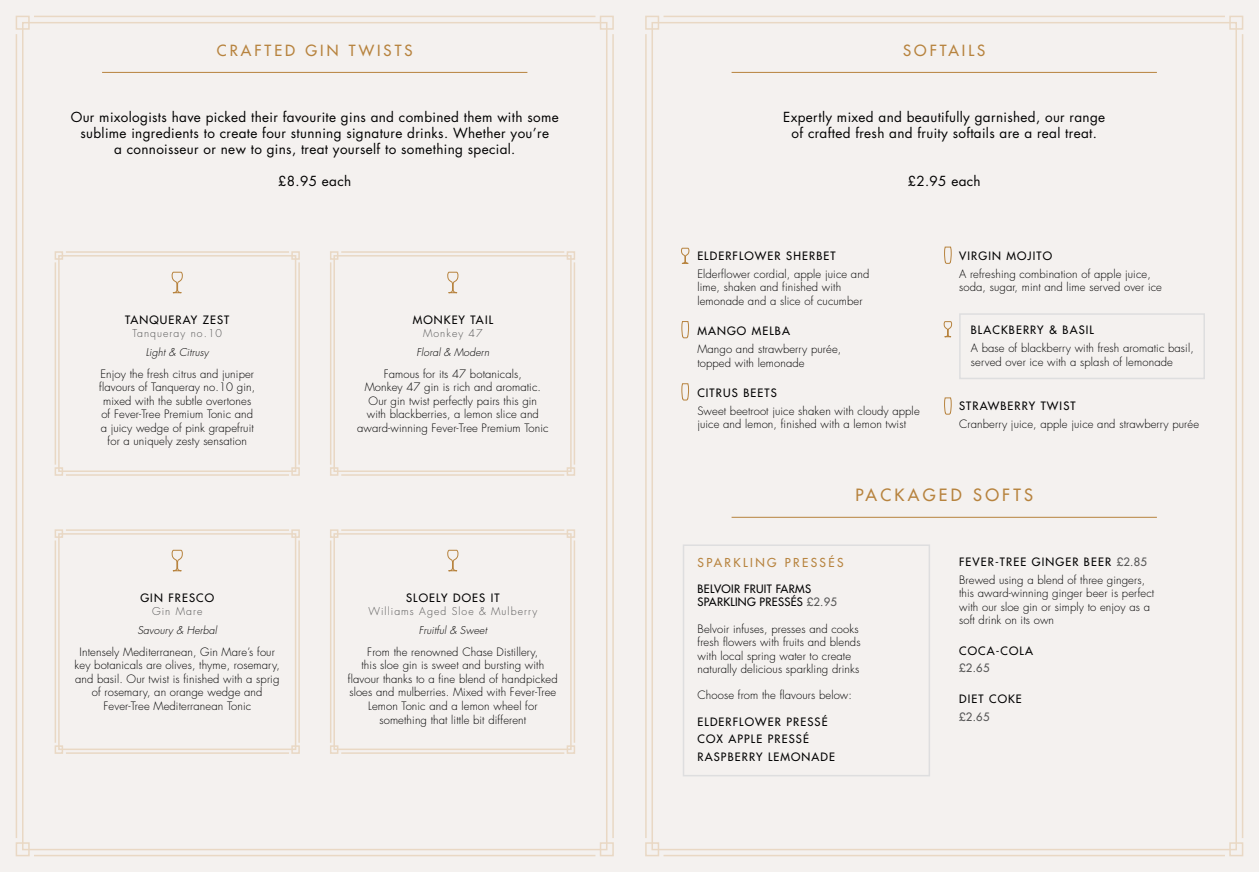
<style>
.page{position:relative;width:1259px;height:872px;background:#f4f1ef}
.page>*{position:absolute;margin:0;border:0;box-sizing:border-box;transform-origin:0 0}
.t1{font:500 16.5px "Futura Std";letter-spacing:.2em;color:#b7833e}
.t2{font:500 15px "Futura Std";letter-spacing:.2em;color:#b7833e}
.t3{font:13.5px/16.2px "Futura Std";letter-spacing:.025em;color:#000;text-align:center}
.t4{font:500 12px "Futura Std";letter-spacing:.2em;color:#b7833e}
.t5{font:300 11.25px/13.5px "Futura Std";letter-spacing:.01em;color:#000}
.t6{font:500 11.25px/17.7px "Futura Std";letter-spacing:.1em;color:#000}
.t7{font:500 11.25px/13.5px "Futura Std";letter-spacing:.025em;color:#000}
.t8{font:500 11.25px "Futura Std";color:#565656}
.t9{font:300 10.5px "Futura Std";letter-spacing:.1em;color:#565656}
.t10{font:italic 300 10.5px "Futura Std";letter-spacing:.01em;color:#000}
.s1{color:#565656}
.s2{font-weight:500}
.s3{font-weight:500;color:#565656}
</style>
<div class="page">
<hr style="left:102px;top:72px;width:425px;height:1px;background:#b7833e">
<hr style="left:731px;top:72px;width:426px;height:1px;background:#b7833e">
<div style="left:683px;top:544px;width:247px;height:232px;border:2px solid #dededf"></div>
<hr style="left:731px;top:517px;width:426px;height:1px;background:#b7833e">
<svg style="left:681px;top:247px;width:8px;height:17px"></svg>
<svg style="left:681px;top:321px;width:8px;height:18px"></svg>
<svg style="left:681px;top:383px;width:8px;height:18px"></svg>
<svg style="left:944px;top:397px;width:8px;height:18px"></svg>
<svg style="left:944px;top:246px;width:8px;height:18px"></svg>
<svg style="left:171px;top:271px;width:12px;height:22px"></svg>
<svg style="left:171px;top:549px;width:12px;height:22px"></svg>
<svg style="left:447px;top:271px;width:12px;height:22px"></svg>
<svg style="left:447px;top:549px;width:12px;height:22px"></svg>
<div style="left:58px;top:255px;width:238px;height:217px;border:2px solid #e9d8c4"></div>
<div style="left:55px;top:251px;width:8px;height:9px;border:2px solid #e9d8c4"></div>
<div style="left:55px;top:467px;width:8px;height:9px;border:2px solid #e9d8c4"></div>
<div style="left:291px;top:251px;width:9px;height:9px;border:2px solid #e9d8c4"></div>
<div style="left:291px;top:467px;width:9px;height:9px;border:2px solid #e9d8c4"></div>
<hr style="left:66px;top:251px;width:223px;height:2px;background:#e9d8c4">
<hr style="left:55px;top:262px;width:1px;height:202px;background:#e9d8c4">
<hr style="left:298px;top:262px;width:2px;height:202px;background:#e9d8c4">
<hr style="left:66px;top:474px;width:223px;height:2px;background:#e9d8c4">
<div style="left:58px;top:533px;width:238px;height:217px;border:2px solid #e9d8c4"></div>
<div style="left:55px;top:529px;width:8px;height:9px;border:2px solid #e9d8c4"></div>
<div style="left:55px;top:745px;width:8px;height:9px;border:2px solid #e9d8c4"></div>
<div style="left:291px;top:529px;width:9px;height:9px;border:2px solid #e9d8c4"></div>
<div style="left:291px;top:745px;width:9px;height:9px;border:2px solid #e9d8c4"></div>
<hr style="left:66px;top:529px;width:223px;height:2px;background:#e9d8c4">
<hr style="left:55px;top:540px;width:1px;height:202px;background:#e9d8c4">
<hr style="left:298px;top:540px;width:2px;height:202px;background:#e9d8c4">
<hr style="left:66px;top:752px;width:223px;height:2px;background:#e9d8c4">
<div style="left:333px;top:255px;width:238px;height:217px;border:2px solid #e9d8c4"></div>
<div style="left:330px;top:251px;width:8px;height:9px;border:2px solid #e9d8c4"></div>
<div style="left:330px;top:467px;width:8px;height:9px;border:2px solid #e9d8c4"></div>
<div style="left:566px;top:251px;width:9px;height:9px;border:2px solid #e9d8c4"></div>
<div style="left:566px;top:467px;width:9px;height:9px;border:2px solid #e9d8c4"></div>
<hr style="left:341px;top:251px;width:223px;height:2px;background:#e9d8c4">
<hr style="left:330px;top:262px;width:1px;height:202px;background:#e9d8c4">
<hr style="left:573px;top:262px;width:2px;height:202px;background:#e9d8c4">
<hr style="left:341px;top:474px;width:223px;height:2px;background:#e9d8c4">
<div style="left:333px;top:533px;width:238px;height:217px;border:2px solid #e9d8c4"></div>
<div style="left:330px;top:529px;width:8px;height:9px;border:2px solid #e9d8c4"></div>
<div style="left:330px;top:745px;width:8px;height:9px;border:2px solid #e9d8c4"></div>
<div style="left:566px;top:529px;width:9px;height:9px;border:2px solid #e9d8c4"></div>
<div style="left:566px;top:745px;width:9px;height:9px;border:2px solid #e9d8c4"></div>
<hr style="left:341px;top:529px;width:223px;height:2px;background:#e9d8c4">
<hr style="left:330px;top:540px;width:1px;height:202px;background:#e9d8c4">
<hr style="left:573px;top:540px;width:2px;height:202px;background:#e9d8c4">
<hr style="left:341px;top:752px;width:223px;height:2px;background:#e9d8c4">
<div style="left:645px;top:16px;width:14px;height:14px;border:2px solid #e9d8c4"></div>
<div style="left:645px;top:842px;width:14px;height:14px;border:2px solid #e9d8c4"></div>
<div style="left:1229px;top:16px;width:14px;height:14px;border:2px solid #e9d8c4"></div>
<div style="left:1229px;top:842px;width:14px;height:14px;border:2px solid #e9d8c4"></div>
<hr style="left:663px;top:16px;width:562px;height:1px;background:#e9d8c4">
<hr style="left:663px;top:854px;width:562px;height:2px;background:#e9d8c4">
<hr style="left:1241px;top:34px;width:2px;height:804px;background:#e9d8c4">
<hr style="left:645px;top:34px;width:1px;height:804px;background:#e9d8c4">
<div style="left:16px;top:16px;width:14px;height:14px;border:2px solid #e9d8c4"></div>
<div style="left:16px;top:842px;width:14px;height:14px;border:2px solid #e9d8c4"></div>
<div style="left:600px;top:16px;width:14px;height:14px;border:2px solid #e9d8c4"></div>
<div style="left:600px;top:842px;width:14px;height:14px;border:2px solid #e9d8c4"></div>
<hr style="left:34px;top:16px;width:561px;height:1px;background:#e9d8c4">
<hr style="left:34px;top:854px;width:561px;height:2px;background:#e9d8c4">
<hr style="left:612px;top:34px;width:2px;height:804px;background:#e9d8c4">
<hr style="left:16px;top:34px;width:1px;height:804px;background:#e9d8c4">
<svg style="left:943px;top:321px;width:9px;height:16px"></svg>
<div style="left:959px;top:313px;width:246px;height:66px;border:2px solid #dededf"></div>
<h2 class="t2" style="left:217px;top:41px;width:197px">CRAFTED GIN TWISTS</h2>
<h2 class="t2" style="left:903px;top:41px;width:84px">SOFTAILS</h2>
<p class="t3" style="left:71px;top:109px;width:489px">Our mixologists have picked their favourite gins and combined them with some sublime ingredients to create four stunning signature drinks. Whether you’re<br>a connoisseur or new to gins, treat yourself to something special.</p>
<p class="t3" style="left:278px;top:173px;width:74px">£8.95 each</p>
<p class="t3" style="left:907px;top:173px;width:74px">£2.95 each</p>
<p class="t3" style="left:783px;top:109px;width:323px">Expertly mixed and beautifully garnished, our range of crafted fresh and fruity softails are a real treat.</p>
<p class="t6" style="left:125px;top:311px;width:106px">TANQUERAY ZEST</p>
<p class="t9" style="left:132px;top:327px;width:91px">Tanqueray no.10</p>
<p class="t10" style="left:146px;top:346px;width:64px">Light &amp; Citrusy</p>
<p class="t5" style="left:99px;top:367px;width:158px;text-align:center">Enjoy the fresh citrus and juniper flavours of Tanqueray no.10 gin, mixed with the subtle overtones of Fever-Tree Premium Tonic and a juicy wedge of pink grapefruit for a uniquely zesty sensation</p>
<p class="t6" style="left:140px;top:589px;width:75px">GIN FRESCO</p>
<p class="t9" style="left:152px;top:605px;width:52px">Gin Mare</p>
<p class="t10" style="left:137px;top:624px;width:81px">Savoury &amp; Herbal</p>
<p class="t5" style="left:75px;top:645px;width:207px;text-align:center">Intensely Mediterranean, Gin Mare’s four key botanicals are olives, thyme, rosemary, and basil. Our twist is finished with a sprig of rosemary, an orange wedge and Fever-Tree Mediterranean Tonic</p>
<p class="t6" style="left:413px;top:311px;width:82px">MONKEY TAIL</p>
<p class="t9" style="left:423px;top:327px;width:61px">Monkey 47</p>
<p class="t10" style="left:416px;top:346px;width:74px">Floral &amp; Modern</p>
<p class="t5" style="left:357px;top:367px;width:193px;text-align:center">Famous for its 47 botanicals,<br>Monkey 47 gin is rich and aromatic.<br>Our gin twist perfectly pairs this gin<br>with blackberries, a lemon slice and award-winning Fever-Tree Premium Tonic</p>
<p class="t6" style="left:406px;top:589px;width:95px">SLOELY DOES IT</p>
<p class="t9" style="left:368px;top:605px;width:170px">Williams Aged Sloe &amp; Mulberry</p>
<p class="t10" style="left:419px;top:624px;width:70px">Fruitful &amp; Sweet</p>
<p class="t5" style="left:348px;top:645px;width:211px;text-align:center">From the renowned Chase Distillery,<br>this sloe gin is sweet and bursting with flavour thanks to a fine blend of handpicked sloes and mulberries. Mixed with Fever-Tree Lemon Tonic and a lemon wheel for something that little bit different</p>
<p class="t6" style="left:959px;top:247px;width:94px">VIRGIN MOJITO</p>
<p class="t5" style="left:959px;top:267px;width:204px">A refreshing combination of apple juice, soda, sugar, mint and lime served over ice</p>
<p class="t6" style="left:697px;top:247px;width:140px">ELDERFLOWER SHERBET</p>
<p class="t5" style="left:697px;top:267px;width:173px">Elderflower cordial, apple juice and lime, shaken and finished with lemonade and a slice of cucumber</p>
<p class="t6" style="left:697px;top:322px;width:94px">MANGO MELBA</p>
<p class="t5" style="left:697px;top:342px;width:146px">Mango and strawberry purée, topped with lemonade</p>
<p class="t6" style="left:697px;top:384px;width:81px">CITRUS BEETS</p>
<p class="t5" style="left:697px;top:404px;width:224px">Sweet beetroot juice shaken with cloudy apple juice and lemon, finished with a lemon twist</p>
<p class="t6" style="left:959px;top:397px;width:118px">STRAWBERRY TWIST</p>
<p class="t6" style="left:971px;top:321px;width:125px">BLACKBERRY &amp; BASIL</p>
<p class="t5" style="left:971px;top:341px;width:224px">A base of blackberry with fresh aromatic basil, served over ice with a splash of lemonade</p>
<p class="t5" style="left:959px;top:417px;width:241px">Cranberry juice, apple juice and strawberry purée</p>
<h1 class="t1" style="left:855px;top:484px;width:179px">PACKAGED SOFTS</h1>
<p class="t4" style="left:697px;top:554px;width:147px">SPARKLING PRESSÉS</p>
<p class="t7" style="left:697px;top:582px;width:141px">BELVOIR FRUIT FARMS<br>SPARKLING PRESSÉS <span class="s1">£2.95</span></p>
<p class="t5" style="left:697px;top:622px;width:165px">Belvoir infuses, presses and cooks fresh flowers with fruits and blends with local spring water to create naturally delicious sparkling drinks</p>
<p class="t5" style="left:697px;top:689px;width:156px">Choose from the flavours below:</p>
<p class="t6" style="left:697px;top:712px;width:139px">ELDERFLOWER PRESSÉ<br>COX APPLE PRESSÉ<br>RASPBERRY LEMONADE</p>
<p class="t5" style="left:959px;top:553px;width:189px;line-height:17.7px"><span class="s2">FEVER-TREE GINGER BEER</span> <span class="s3">£2.85<br></span>Brewed using a blend of three gingers,</p>
<p class="t5" style="left:959px;top:586px;width:196px">this award-winning ginger beer is perfect with our sloe gin or simply to enjoy as a soft drink on its own</p>
<p class="t6" style="left:959px;top:642px;width:75px">COCA-COLA</p>
<p class="t8" style="left:959px;top:661px;width:32px">£2.65</p>
<p class="t6" style="left:959px;top:690px;width:64px">DIET COKE</p>
<p class="t8" style="left:959px;top:709px;width:32px">£2.65</p>
</div>
